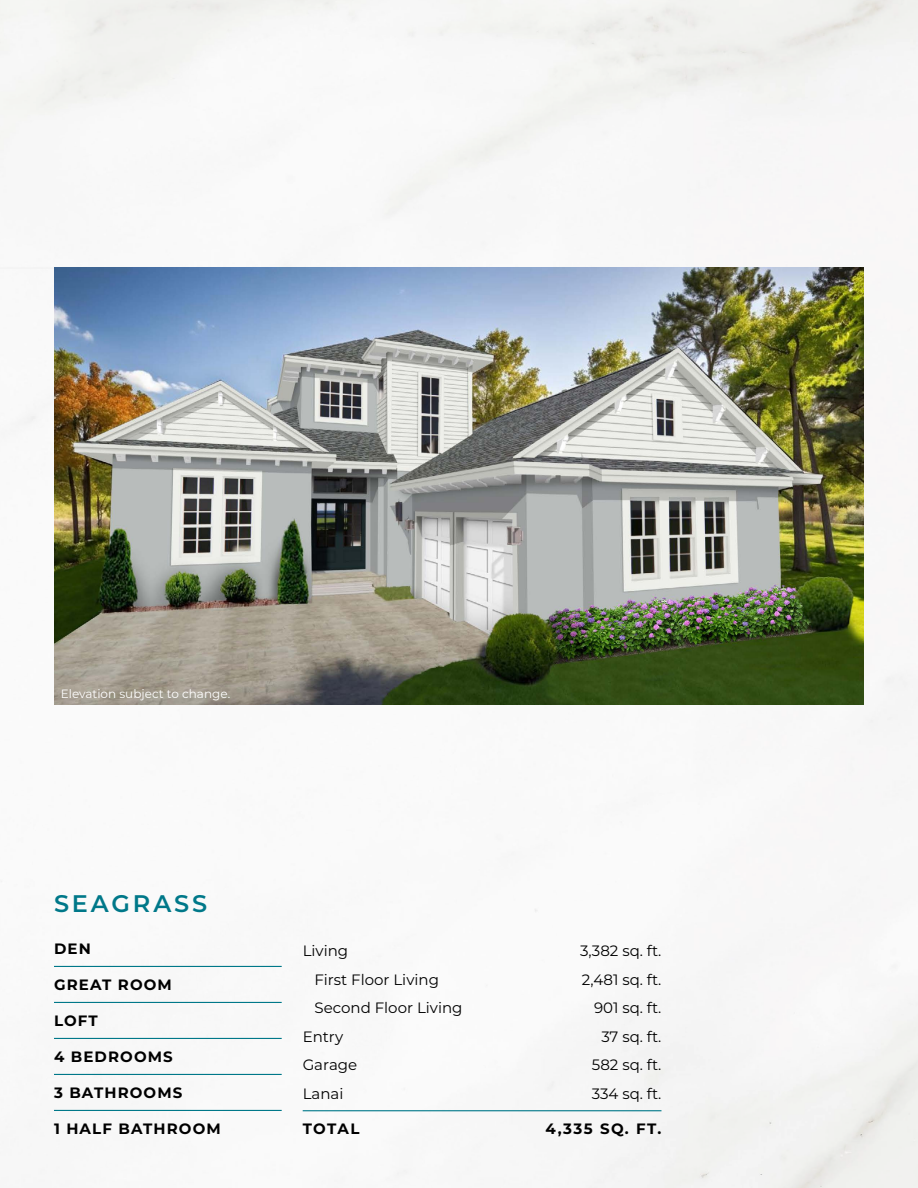
<style>
.page{position:relative;width:918px;height:1188px;background:#fff}
.page>*{position:absolute;margin:0;border:0;box-sizing:border-box;transform-origin:0 0}
.t1{font:600 24px "Montserrat";letter-spacing:.12em;color:#007889}
.t2{font:15px "Montserrat";color:#000}
.t3{font:700 15px "Montserrat";letter-spacing:.075em;color:#000}
.t4{font:12px "Montserrat";color:#fff}
</style>
<div class="page">
<img style="left:0;top:0;width:918px;height:1188px">
<img style="left:54px;top:268px;width:810px;height:436px">
<hr style="left:54px;top:966px;width:228px;height:1px;background:#007889">
<hr style="left:54px;top:1002px;width:228px;height:1px;background:#007889">
<hr style="left:54px;top:1038px;width:228px;height:1px;background:#007889">
<hr style="left:54px;top:1074px;width:228px;height:1px;background:#007889">
<hr style="left:54px;top:1110px;width:228px;height:1px;background:#007889">
<hr style="left:303px;top:1110px;width:358px;height:1px;background:#007889">
<p class="t4" style="left:61px;top:685px;width:171px">Elevation subject to change.</p>
<h1 class="t1" style="left:54px;top:887px;width:155px">SEAGRASS</h1>
<p class="t3" style="left:54px;top:938px;width:38px">DEN</p>
<p class="t3" style="left:54px;top:974px;width:119px">GREAT ROOM</p>
<p class="t3" style="left:54px;top:1010px;width:45px">LOFT</p>
<p class="t3" style="left:54px;top:1046px;width:120px">4 BEDROOMS</p>
<p class="t3" style="left:54px;top:1082px;width:130px">3 BATHROOMS</p>
<p class="t3" style="left:54px;top:1118px;width:168px">1 HALF BATHROOM</p>
<p class="t2" style="left:303px;top:941px;width:47px">Living</p>
<p class="t2" style="left:580px;top:941px;width:83px">3,382 sq. ft.</p>
<p class="t2" style="left:314px;top:969px;width:126px">First Floor Living</p>
<p class="t2" style="left:582px;top:969px;width:81px">2,481 sq. ft.</p>
<p class="t2" style="left:314px;top:998px;width:150px">Second Floor Living</p>
<p class="t2" style="left:594px;top:998px;width:69px">901 sq. ft.</p>
<p class="t2" style="left:303px;top:1026px;width:42px">Entry</p>
<p class="t2" style="left:601px;top:1026px;width:62px">37 sq. ft.</p>
<p class="t2" style="left:303px;top:1055px;width:56px">Garage</p>
<p class="t2" style="left:592px;top:1055px;width:71px">582 sq. ft.</p>
<p class="t2" style="left:303px;top:1083px;width:42px">Lanai</p>
<p class="t2" style="left:592px;top:1083px;width:71px">334 sq. ft.</p>
<p class="t3" style="left:303px;top:1118px;width:58px">TOTAL</p>
<p class="t3" style="left:546px;top:1118px;width:117px">4,335 SQ. FT.</p>
</div>
